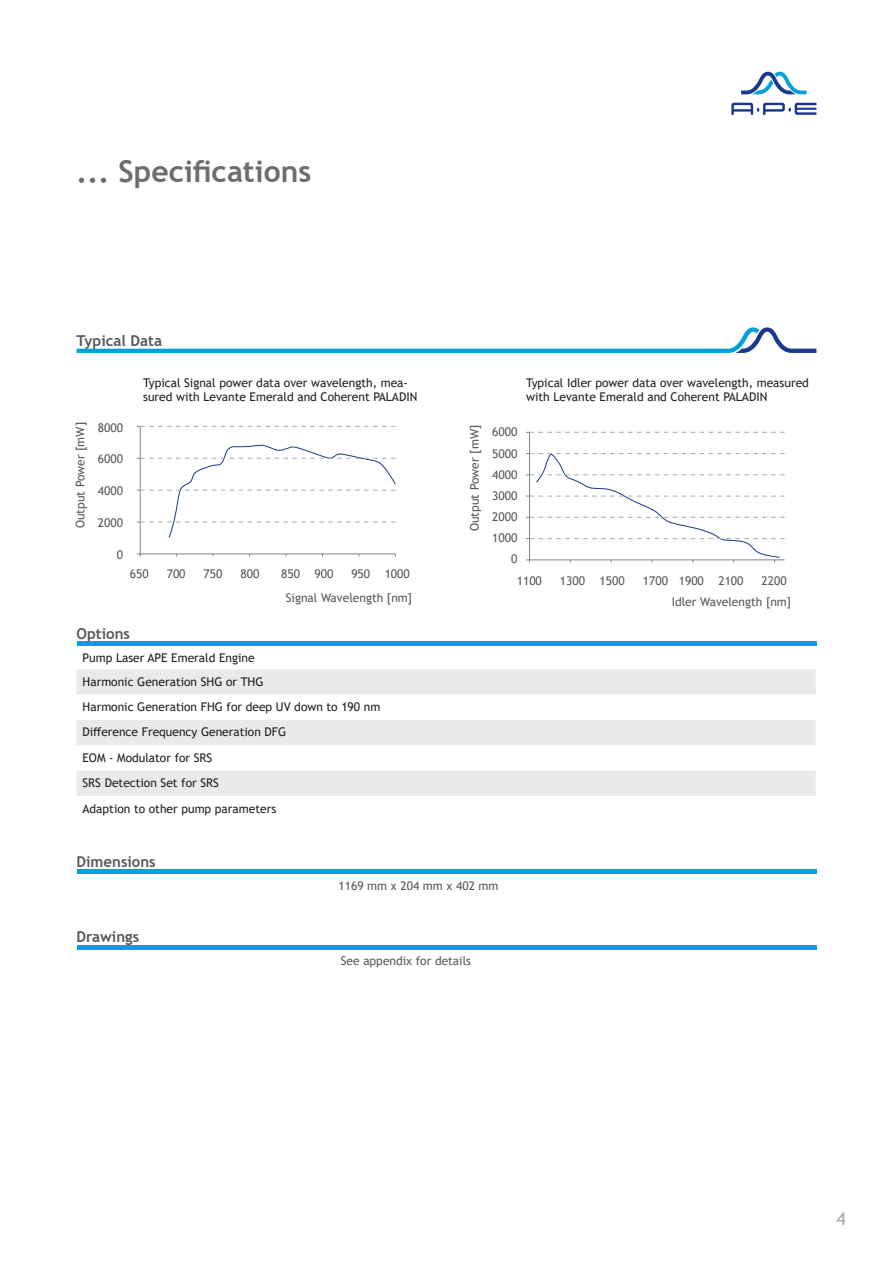
<style>
.page{position:relative;width:893px;height:1263px;background:#fff}
.page>*{position:absolute;margin:0;border:0;box-sizing:border-box;transform-origin:0 0}
.t1{font:700 30px "Trebuchet MS";color:#6c6d70}
.t2{font:18px "Trebuchet MS";color:#a8a9ad}
.t3{font:700 15px "Trebuchet MS";color:#57585a}
.t4{font:12px/25.3px "Trebuchet MS";color:#231f20}
.t5{font:12px "Trebuchet MS";color:#57585a}
</style>
<div class="page">
<svg style="left:731px;top:103px;width:85px;height:12px"></svg>
<svg style="left:741px;top:72px;width:65px;height:22px"></svg>
<svg style="left:77px;top:327px;width:739px;height:26px"></svg>
<svg style="left:137px;top:425px;width:259px;height:131px"></svg>
<svg style="left:526px;top:431px;width:259px;height:131px"></svg>
<hr style="left:77px;top:873px;width:256px;height:1px;background:#d1d2d4">
<hr style="left:333px;top:873px;width:483px;height:1px;background:#d1d2d4">
<hr style="left:77px;top:869px;width:739px;height:4px;background:#00a1dd">
<hr style="left:77px;top:945px;width:739px;height:4px;background:#00a1dd">
<div style="left:77px;top:669px;width:739px;height:25px;background:#e9eaeb"></div>
<svg style="left:77px;top:720px;width:739px;height:76px;fill:#e9eaeb"></svg>
<hr style="left:77px;top:645px;width:387px;height:1px;background:#d1d2d4">
<hr style="left:464px;top:645px;width:352px;height:1px;background:#d1d2d4">
<hr style="left:77px;top:641px;width:739px;height:4px;background:#00a1dd">
<h1 class="t1" style="left:77px;top:152px;width:236px">... Specifications</h1>
<p class="t3" style="left:77px;top:331px;width:87px">Typical Data</p>
<p class="t5" style="left:73px;top:528px;width:108px;rotate:-90deg">Output Power [mW]</p>
<p class="t5" style="left:98px;top:420px;width:27px">8000</p>
<p class="t5" style="left:98px;top:452px;width:27px">6000</p>
<p class="t5" style="left:98px;top:483px;width:27px">4000</p>
<p class="t5" style="left:98px;top:515px;width:27px">2000</p>
<p class="t5" style="left:117px;top:547px;width:8px">0</p>
<p class="t4" style="left:143px;top:375px;width:276px;line-height:14.4px">Typical Signal power data over wavelength, mea&shy;sured with Levante Emerald and Coherent PALADIN</p>
<p class="t4" style="left:526px;top:375px;width:284px;line-height:14.4px">Typical Idler power data over wavelength, measured with Levante Emerald and Coherent PALADIN</p>
<p class="t5" style="left:467px;top:531px;width:108px;rotate:-90deg">Output Power [mW]</p>
<p class="t5" style="left:492px;top:425px;width:27px">6000</p>
<p class="t5" style="left:492px;top:446px;width:27px">5000</p>
<p class="t5" style="left:492px;top:467px;width:27px">4000</p>
<p class="t5" style="left:492px;top:488px;width:27px">3000</p>
<p class="t5" style="left:492px;top:509px;width:27px">2000</p>
<p class="t5" style="left:492px;top:530px;width:27px">1000</p>
<p class="t5" style="left:511px;top:551px;width:8px">0</p>
<p class="t5" style="left:130px;top:566px;width:20px">650</p>
<p class="t5" style="left:167px;top:566px;width:20px">700</p>
<p class="t5" style="left:204px;top:566px;width:20px">750</p>
<p class="t5" style="left:241px;top:566px;width:20px">800</p>
<p class="t5" style="left:281px;top:566px;width:54px">850 900</p>
<p class="t5" style="left:351px;top:566px;width:60px">950 1000</p>
<p class="t5" style="left:517px;top:573px;width:27px">1100</p>
<p class="t5" style="left:560px;top:573px;width:66px">1300 1500</p>
<p class="t5" style="left:643px;top:573px;width:102px">1700 1900 2100</p>
<p class="t5" style="left:762px;top:573px;width:27px">2200</p>
<p class="t5" style="left:286px;top:590px;width:128px">Signal Wavelength [nm]</p>
<p class="t5" style="left:672px;top:594px;width:121px">Idler Wavelength [nm]</p>
<p class="t3" style="left:77px;top:624px;width:55px">Options</p>
<p class="t4" style="left:83px;top:645px;width:183px;line-height:24.2px">Pump Laser APE Emerald Engine<br>Harmonic Generation SHG or THG</p>
<p class="t4" style="left:83px;top:694px;width:299px">Harmonic Generation FHG for deep UV down to 190 nm Difference Frequency Generation DFG<br>EOM - Modulator for SRS<br>SRS Detection Set for SRS<br>Adaption to other pump parameters</p>
<p class="t3" style="left:77px;top:852px;width:81px">Dimensions</p>
<p class="t3" style="left:77px;top:927px;width:64px">Drawings</p>
<p class="t5" style="left:339px;top:878px;width:161px">1169 mm x 204 mm x 402 mm</p>
<p class="t5" style="left:341px;top:953px;width:132px">See appendix for details</p>
<h2 class="t2" style="left:837px;top:1207px;width:11px">4</h2>
</div>
